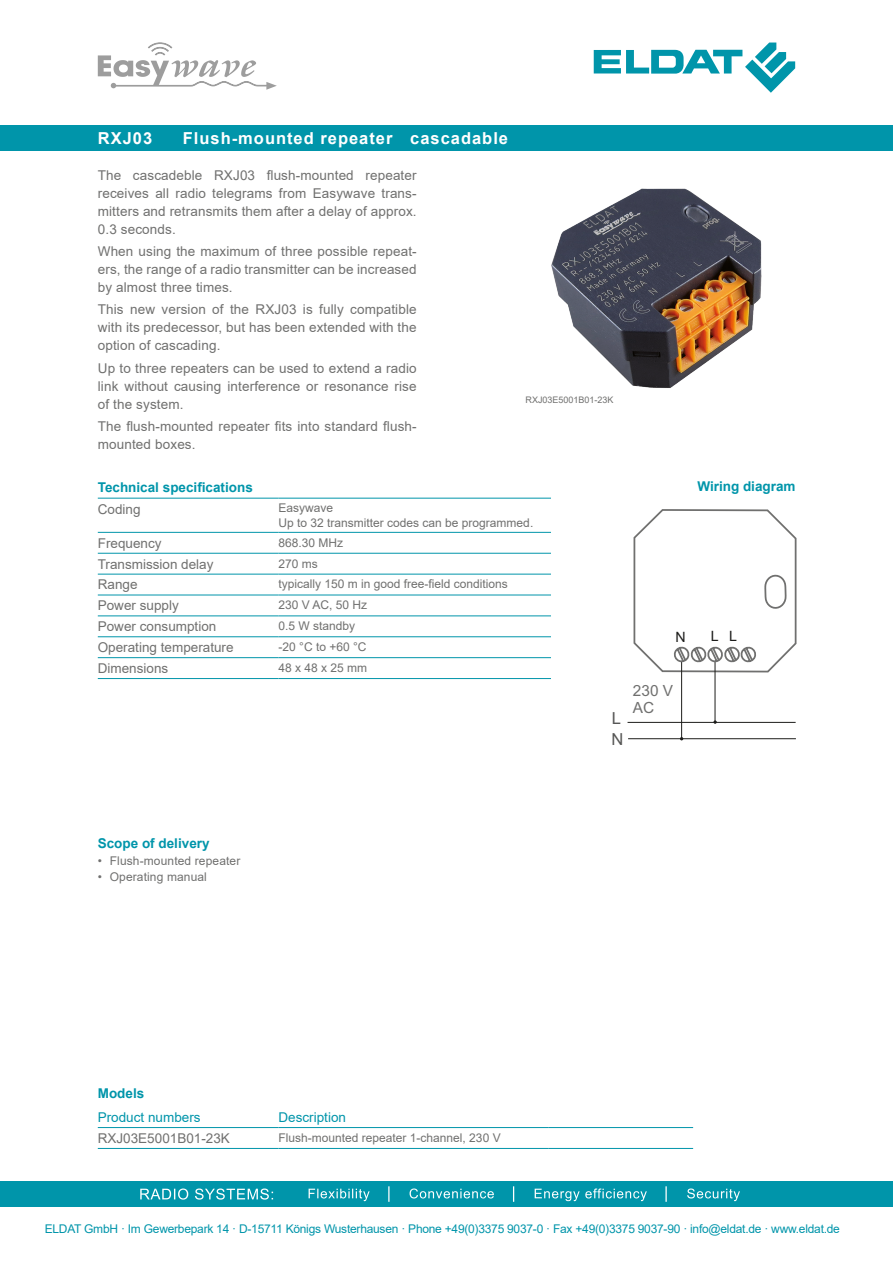
<style>
.page{position:relative;width:893px;height:1263px;background:#fff}
.page>*{position:absolute;margin:0;border:0;box-sizing:border-box;transform-origin:0 0}
.t1{font:16.65px "Arial";color:#575756}
.t2{font:700 16.5px "Arial";letter-spacing:.06em;color:#fff}
.t3{font:15.45px/16.6px "Arial";color:#70706f}
.t4{font:14.25px "Arial";color:#1d1d1b}
.t5{font:13.5px/18px "Arial";letter-spacing:.01em;color:#70706f;text-align:justify}
.t6{font:700 13.5px "Arial";color:#0095aa}
.t7{font:13.5px "Arial";color:#0095aa}
.t8{font:12px/14.4px "Arial";color:#70706f}
.t9{font:12px "Arial";letter-spacing:-.02em;color:#0095aa}
.t10{font:9px "Arial";color:#70706f}
</style>
<div class="page">
<div style="left:0;top:125px;width:893px;height:26px;background:#0095aa"></div>
<svg style="left:594px;top:43px;width:201px;height:50px"></svg>
<svg style="left:98px;top:43px;width:179px;height:47px"></svg>
<div style="left:0;top:1181px;width:893px;height:26px;background:#0095aa"></div>
<svg style="left:140px;top:1188px;width:133px;height:11px"></svg>
<svg style="left:309px;top:1186px;width:431px;height:16px"></svg>
<hr style="left:98px;top:498px;width:181px;height:1px;background:#0095aa">
<hr style="left:279px;top:498px;width:272px;height:1px;background:#0095aa">
<hr style="left:98px;top:532px;width:181px;height:1px;background:#0095aa">
<hr style="left:279px;top:532px;width:272px;height:1px;background:#0095aa">
<hr style="left:98px;top:553px;width:181px;height:1px;background:#0095aa">
<hr style="left:279px;top:553px;width:272px;height:1px;background:#0095aa">
<hr style="left:98px;top:574px;width:181px;height:1px;background:#0095aa">
<hr style="left:279px;top:574px;width:272px;height:1px;background:#0095aa">
<hr style="left:98px;top:595px;width:181px;height:1px;background:#0095aa">
<hr style="left:279px;top:595px;width:272px;height:1px;background:#0095aa">
<hr style="left:98px;top:616px;width:181px;height:1px;background:#0095aa">
<hr style="left:279px;top:616px;width:272px;height:1px;background:#0095aa">
<hr style="left:98px;top:636px;width:181px;height:1px;background:#0095aa">
<hr style="left:279px;top:636px;width:272px;height:1px;background:#0095aa">
<hr style="left:98px;top:657px;width:181px;height:1px;background:#0095aa">
<hr style="left:279px;top:657px;width:272px;height:1px;background:#0095aa">
<hr style="left:98px;top:678px;width:181px;height:1px;background:#0095aa">
<hr style="left:279px;top:678px;width:272px;height:1px;background:#0095aa">
<hr style="left:279px;top:1127px;width:270px;height:1px;background:#0095aa">
<hr style="left:549px;top:1127px;width:144px;height:1px;background:#0095aa">
<hr style="left:98px;top:1127px;width:181px;height:1px;background:#0095aa">
<hr style="left:279px;top:1148px;width:270px;height:1px;background:#0095aa">
<hr style="left:549px;top:1148px;width:144px;height:1px;background:#0095aa">
<hr style="left:98px;top:1148px;width:181px;height:1px;background:#0095aa">
<hr style="left:681px;top:661px;width:1px;height:79px;background:#1d1d1b">
<hr style="left:715px;top:661px;width:1px;height:61px;background:#1d1d1b">
<hr style="left:627px;top:722px;width:169px;height:1px;background:#1d1d1b">
<hr style="left:628px;top:738px;width:168px;height:1px;background:#1d1d1b">
<svg style="left:633px;top:509px;width:163px;height:164px"></svg>
<img style="left:551px;top:188px;width:211px;height:200px">
<p class="t2" style="left:98px;top:127px;width:56px">RXJ03</p>
<p class="t2" style="left:183px;top:127px;width:327px">Flush-mounted repeater cascadable</p>
<p class="t5" style="left:98px;top:166px;width:320px">The cascadeble RXJ03 flush-mounted repeater receives all radio telegrams from Easywave trans&shy;mitters and retransmits them after a delay of approx.<br>0.3 seconds.</p>
<p class="t5" style="left:98px;top:242px;width:320px">When using the maximum of three possible repeat&shy;ers, the range of a radio transmitter can be increased by almost three times.</p>
<p class="t5" style="left:98px;top:301px;width:320px">This new version of the RXJ03 is fully compatible with its predecessor, but has been extended with the option of cascading.</p>
<p class="t5" style="left:98px;top:359px;width:320px">Up to three repeaters can be used to extend a radio link without causing interference or resonance rise of the system.</p>
<p class="t5" style="left:98px;top:417px;width:320px">The flush-mounted repeater fits into standard flush&shy;mounted boxes.</p>
<p class="t10" style="left:525px;top:393px;width:90px">RXJ03E5001B01-23K</p>
<p class="t6" style="left:98px;top:478px;width:157px">Technical specifications</p>
<p class="t5" style="left:98px;top:500px;width:44px">Coding</p>
<p class="t8" style="left:279px;top:501px;width:256px">Easywave<br>Up to 32 transmitter codes can be programmed.</p>
<p class="t5" style="left:98px;top:534px;width:65px">Frequency</p>
<p class="t8" style="left:279px;top:535px;width:66px">868.30 MHz</p>
<p class="t5" style="left:98px;top:555px;width:117px">Transmission delay</p>
<p class="t8" style="left:279px;top:556px;width:41px">270 ms</p>
<p class="t5" style="left:98px;top:576px;width:41px">Range</p>
<p class="t8" style="left:279px;top:577px;width:231px">typically 150 m in good free-field conditions</p>
<p class="t5" style="left:98px;top:596px;width:83px">Power supply</p>
<p class="t8" style="left:279px;top:598px;width:90px">230 V AC, 50 Hz</p>
<p class="t5" style="left:98px;top:617px;width:120px">Power consumption</p>
<p class="t8" style="left:279px;top:619px;width:78px">0.5 W standby</p>
<p class="t5" style="left:98px;top:638px;width:137px">Operating temperature</p>
<p class="t8" style="left:279px;top:639px;width:89px">-20 °C to +60 °C</p>
<p class="t5" style="left:98px;top:659px;width:72px">Dimensions</p>
<p class="t8" style="left:279px;top:660px;width:90px">48 x 48 x 25 mm</p>
<p class="t6" style="left:697px;top:477px;width:100px">Wiring diagram</p>
<p class="t4" style="left:675px;top:627px;width:12px">N</p>
<p class="t4" style="left:711px;top:626px;width:9px">L</p>
<p class="t4" style="left:729px;top:626px;width:9px">L</p>
<p class="t1" style="left:612px;top:707px;width:11px">L</p>
<p class="t1" style="left:612px;top:728px;width:13px">N</p>
<p class="t3" style="left:633px;top:682px;width:42px">230 V<br>AC</p>
<p class="t6" style="left:98px;top:833px;width:113px">Scope of delivery</p>
<p class="t8" style="left:98px;top:853px;width:144px">• Flush-mounted repeater</p>
<p class="t8" style="left:98px;top:869px;width:111px">• Operating manual</p>
<p class="t6" style="left:98px;top:1083px;width:48px">Models</p>
<p class="t7" style="left:98px;top:1108px;width:104px">Product numbers</p>
<p class="t7" style="left:279px;top:1108px;width:69px">Description</p>
<p class="t5" style="left:98px;top:1129px;width:134px">RXJ03E5001B01-23K</p>
<p class="t8" style="left:279px;top:1130px;width:224px">Flush-mounted repeater 1-channel, 230 V</p>
<p class="t9" style="left:45px;top:1221px;width:797px">ELDAT GmbH · Im Gewerbepark 14 · D-15711 Königs Wusterhausen · Phone +49(0)3375 9037-0 · Fax +49(0)3375 9037-90 · info@eldat.de · www.eldat.de</p>
</div>
